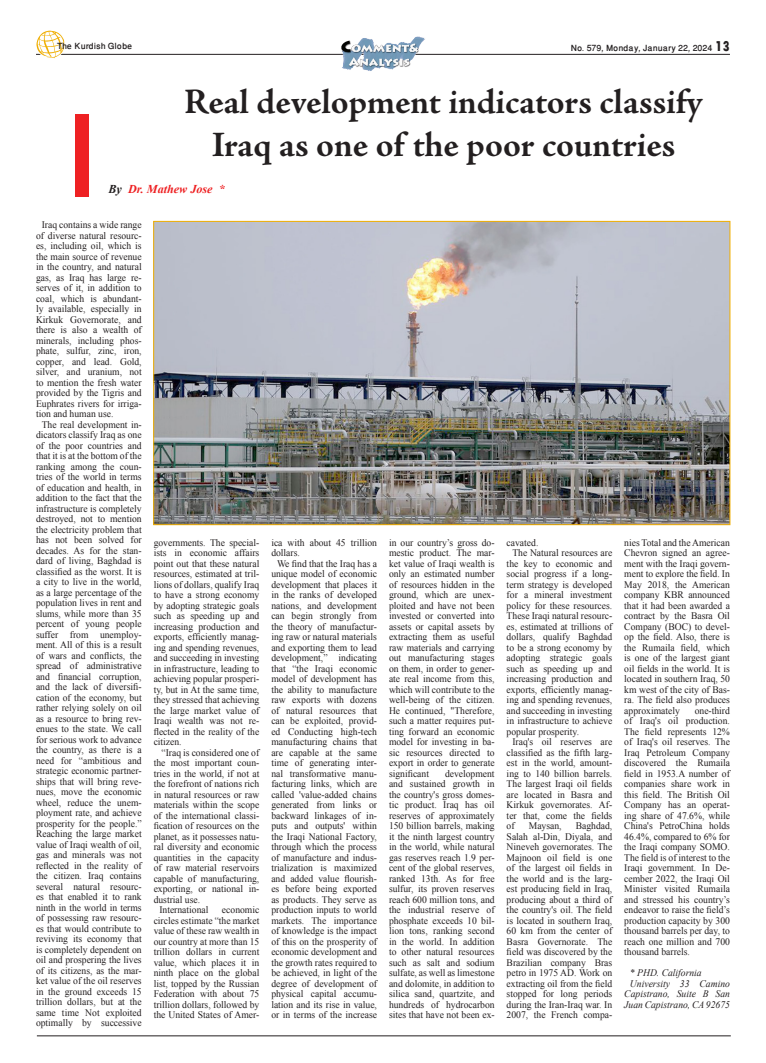
<style>
.page{position:relative;width:766px;height:1063px;background:#fff}
.page>*{position:absolute;margin:0;border:0;box-sizing:border-box;transform-origin:0 0}
.t1{font:700 36px/43px "Adobe Jenson Pro";letter-spacing:-.005em;color:#231f20;text-align:center}
.t2{font:800 condensed 15px "Tw Cen";color:#231f20}
.t3{font:500 12px "Win Soft Pro";color:#231f20}
.t4{font:italic 700 12px "Times New Roman";color:#ee2123}
.t5{font:10px/10.5px "Times New Roman";color:#231f20;text-align:justify;scale:.96 1}
.t6{font:italic 10px/10.5px "Times New Roman";color:#231f20;text-align:center;scale:.96 1}
.s1{color:#fff}
</style>
<div class="page">
<hr style="left:37px;top:1036px;width:693px;height:1px;background:#231f20">
<hr style="left:36px;top:54px;width:693px;height:1px;background:#231f20">
<img style="left:36px;top:30px;width:28px;height:29px">
<img style="left:339px;top:36px;width:87px;height:35px">
<div style="left:75px;top:114px;width:13px;height:83px;background:#ee2123"></div>
<img style="left:155px;top:223px;width:572px;height:300px">
<div style="left:153px;top:221px;width:576px;height:304px;border:1px solid #f1af00"></div>
<p class="t3" style="left:57px;top:38px;width:76px">The Kurdish Globe</p>
<p class="t3" style="left:570px;top:39px;width:143px">No. 579, Monday, January 22, 2024</p>
<p class="t2" style="left:715px;top:37px;width:16px">13</p>
<p class="t1" style="left:184px;top:81px;width:520px">Real development indicators classify<br>Iraq as one of the poor countries</p>
<p class="t4" style="left:108px;top:181px;width:118px"><span class="s1">By</span> Dr. Mathew Jose *</p>
<p class="t5" style="left:36px;top:220px;width:111px;text-indent:6px">Iraq contains a wide range of diverse natural resourc&shy;es, including oil, which is the main source of revenue in the country, and natural gas, as Iraq has large re&shy;serves of it, in addition to coal, which is abundant&shy;ly available, especially in Kirkuk Governorate, and there is also a wealth of minerals, including phos&shy;phate, sulfur, zinc, iron, copper, and lead. Gold, silver, and uranium, not to mention the fresh water provided by the Tigris and Euphrates rivers for irriga&shy;tion and human use.</p>
<p class="t5" style="left:36px;top:419px;width:111px;text-align:center">The real development in&shy;dicators classify Iraq as one of the poor countries and that it is at the bottom of the ranking among the coun&shy;tries of the world in terms of education and health, in addition to the fact that the infrastructure is completely destroyed, not to mention the electricity problem that has not been solved for decades. As for the stan&shy;dard of living, Baghdad is classified as the worst. It is a city to live in the world, as a large percentage of the population lives in rent and slums, while more than 35 percent of young people suffer from unemploy&shy;ment. All of this is a result of wars and conflicts, the spread of administrative and financial corruption, and the lack of diversifi&shy;cation of the economy, but rather relying solely on oil as a resource to bring rev&shy;enues to the state. We call for serious work to advance the country, as there is a need for “ambitious and strategic economic partner&shy;ships that will bring reve&shy;nues, move the economic wheel, reduce the unem&shy;ployment rate, and achieve prosperity for the people.”<br>Reaching the large market value of Iraqi wealth of oil, gas and minerals was not reflected in the reality of the citizen. Iraq contains several natural resourc&shy;es that enabled it to rank ninth in the world in terms of possessing raw resourc&shy;es that would contribute to reviving its economy that is completely dependent on oil and prospering the lives of its citizens, as the mar&shy;ket value of the oil reserves in the ground exceeds 15 trillion dollars, but at the same time Not exploited optimally by successive</p>
<p class="t5" style="left:154px;top:537px;width:111px">governments. The special&shy;ists in economic affairs point out that these natural resources, estimated at tril&shy;lions of dollars, qualify Iraq to have a strong economy by adopting strategic goals such as speeding up and increasing production and exports, efficiently manag&shy;ing and spending revenues, and succeeding in investing in infrastructure, leading to achieving popular prosperi&shy;ty, but in At the same time, they stressed that achieving the large market value of Iraqi wealth was not re&shy;flected in the reality of the citizen.</p>
<p class="t5" style="left:154px;top:747px;width:111px;text-indent:8px">“Iraq is considered one of the most important coun&shy;tries in the world, if not at the forefront of nations rich in natural resources or raw materials within the scope of the international classi&shy;fication of resources on the planet, as it possesses natu&shy;ral diversity and economic quantities in the capacity of raw material reservoirs capable of manufacturing, exporting, or national in&shy;dustrial use.</p>
<p class="t5" style="left:159px;top:905px;width:53px">International</p>
<p class="t5" style="left:154px;top:905px;width:111px;text-indent:68px">economic circles estimate “the market value of these raw wealth in our country at more than 15 trillion dollars in current value, which places it in ninth place on the global list, topped by the Russian Federation with about 75 trillion dollars, followed by the United States of Amer-</p>
<p class="t5" style="left:271px;top:537px;width:111px">ica with about 45 trillion dollars.</p>
<p class="t5" style="left:271px;top:558px;width:111px;text-align:center">We find that the Iraq has a unique model of economic development that places it in the ranks of developed nations, and development can begin strongly from the theory of manufactur&shy;ing raw or natural materials and exporting them to lead development,” indicating that “the Iraqi economic model of development has the ability to manufacture raw exports with dozens of natural resources that can be exploited, provid&shy;ed Conducting high-tech manufacturing chains that are capable at the same time of generating inter&shy;nal transformative manu&shy;facturing links, which are called 'value-added chains generated from links or backward linkages of in&shy;puts and outputs' within the Iraqi National Factory, through which the process of manufacture and indus&shy;trialization is maximized and added value flourish&shy;es before being exported as products. They serve as production inputs to world markets. The importance of knowledge is the impact of this on the prosperity of economic development and the growth rates required to be achieved, in light of the degree of development of physical capital accumu&shy;lation and its rise in value, or in terms of the increase</p>
<p class="t5" style="left:389px;top:537px;width:111px">in our country’s gross do&shy;mestic product. The mar&shy;ket value of Iraqi wealth is only an estimated number of resources hidden in the ground, which are unex&shy;ploited and have not been invested or converted into assets or capital assets by extracting them as useful raw materials and carrying out manufacturing stages on them, in order to gener&shy;ate real income from this, which will contribute to the well-being of the citizen.<br>He continued, "Therefore, such a matter requires put&shy;ting forward an economic model for investing in ba&shy;sic resources directed to export in order to generate significant</p>
<p class="t5" style="left:389px;top:768px;width:111px;text-indent:56px">development and sustained growth in the country's gross domes&shy;tic product. Iraq has oil reserves of approximately 150 billion barrels, making it the ninth largest country in the world, while natural gas reserves reach 1.9 per&shy;cent of the global reserves, ranked 13th. As for free sulfur, its proven reserves reach 600 million tons, and the industrial reserve of phosphate exceeds 10 bil&shy;lion tons, ranking second in the world. In addition to other natural resources such as salt and sodium sulfate, as well as limestone and dolomite, in addition to silica sand, quartzite, and hundreds of hydrocarbon sites that have not been ex-</p>
<p class="t5" style="left:506px;top:537px;width:35px">cavated.</p>
<p class="t5" style="left:506px;top:548px;width:111px;text-indent:6px">The Natural resources are the key to economic and social progress if a long&shy;term strategy is developed for a mineral investment policy for these resources.<br>These Iraqi natural resourc&shy;es, estimated at trillions of dollars, qualify Baghdad to be a strong economy by adopting strategic goals such as speeding up and increasing production and exports, efficiently manag&shy;ing and spending revenues, and succeeding in investing in infrastructure to achieve popular prosperity.</p>
<p class="t5" style="left:506px;top:737px;width:111px;text-indent:6px">Iraq's oil reserves are classified as the fifth larg&shy;est in the world, amount&shy;ing to 140 billion barrels.<br>The largest Iraqi oil fields are located in Basra and Kirkuk governorates. Af&shy;ter that, come the fields of</p>
<p class="t5" style="left:506px;top:821px;width:111px;text-indent:69px">Baghdad, Salah al-Din, Diyala, and Nineveh governorates. The Majnoon oil field is one of the largest oil fields in the world and is the larg&shy;est producing field in Iraq, producing about a third of the country's oil. The field is located in southern Iraq, 60 km from the center of Basra Governorate. The field was discovered by the Brazilian company Bras petro in 1975 AD. Work on extracting oil from the field stopped for long periods during the Iran-Iraq war. In 2007, the French compa-</p>
<p class="t5" style="left:528px;top:821px;width:36px">Maysan,</p>
<p class="t5" style="left:624px;top:537px;width:111px">nies Total and the American Chevron signed an agree&shy;ment with the Iraqi govern&shy;ment to explore the field. In May 2018, the American company KBR announced that it had been awarded a contract by the Basra Oil Company (BOC) to devel&shy;op the field. Also, there is the Rumaila field, which is one of the largest giant oil fields in the world. It is located in southern Iraq, 50 km west of the city of Bas&shy;ra. The field also produces approximately</p>
<p class="t5" style="left:624px;top:705px;width:111px;text-indent:70px">one-third of Iraq's oil production.<br>The field represents 12% of Iraq's oil reserves. The Iraq Petroleum Company discovered the Rumaila field in 1953.A number of companies share work in this field. The British Oil Company has an operat&shy;ing share of 47.6%, while China's PetroChina holds 46.4%, compared to 6% for the Iraqi company SOMO.<br>The field is of interest to the Iraqi government. In De&shy;cember 2022, the Iraqi Oil Minister visited Rumaila and stressed his country’s endeavor to raise the field’s production capacity by 300 thousand barrels per day, to reach one million and 700 thousand barrels.</p>
<p class="t6" style="left:629px;top:968px;width:76px">* PHD. California</p>
<p class="t6" style="left:624px;top:978px;width:111px">University 33 Camino<br>Capistrano, Suite B San<br>Juan Capistrano, CA 92675</p>
</div>
